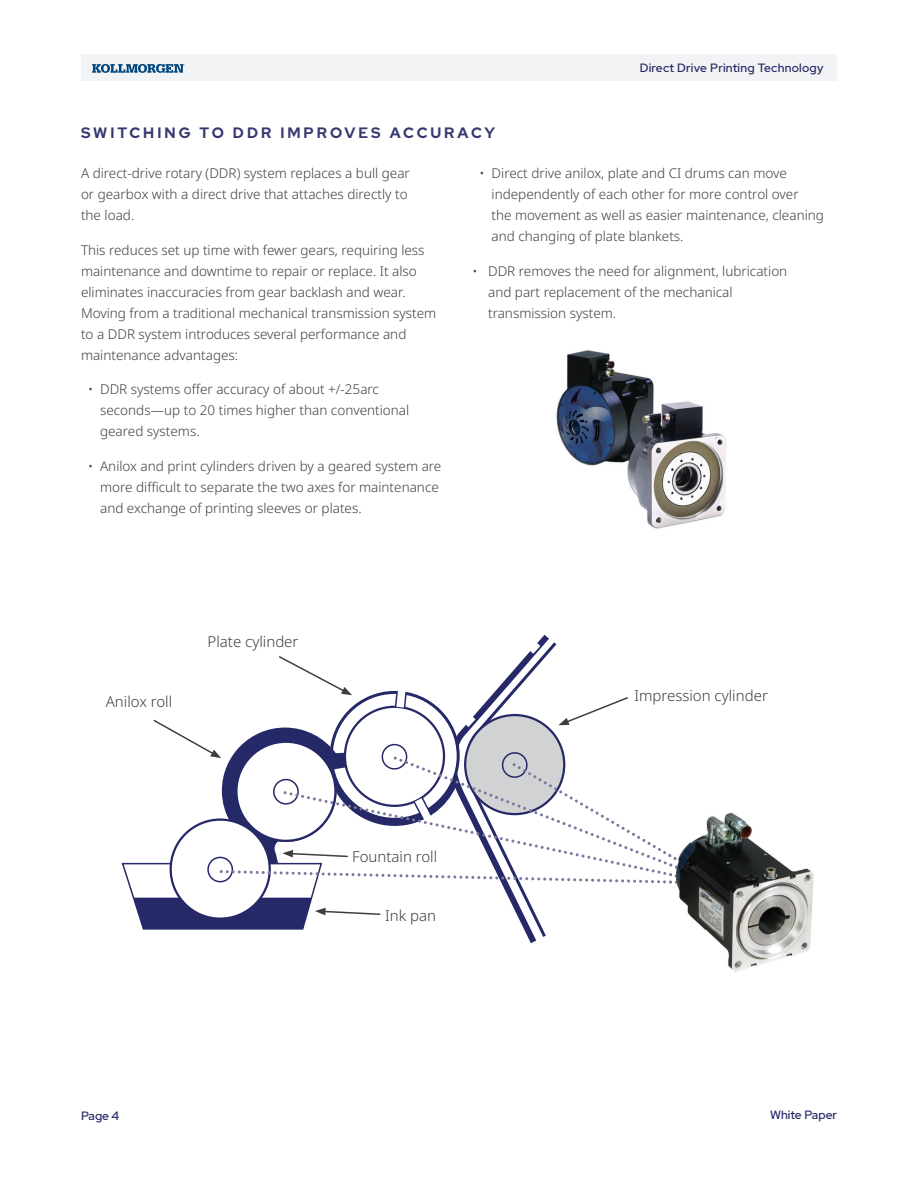
<style>
.page{position:relative;width:918px;height:1188px;background:#fff}
.page>*{position:absolute;margin:0;border:0;box-sizing:border-box;transform-origin:0 0}
.t1{font:300 15px "Noto Sans";color:#3e3e3f}
.t2{font:700 15px "Red Hat Display";letter-spacing:.2em;color:#353870}
.t3{font:300 13.5px/21px "Noto Sans";color:#3e3e3f}
.t4{font:500 12px "Red Hat Display";letter-spacing:.02em;color:#252967}
.t5{font:500 12px "Red Hat Display";color:#252967}
</style>
<div class="page">
<div style="left:81px;top:54px;width:756px;height:27px;background:#f2f3f4"></div>
<svg style="left:92px;top:64px;width:93px;height:9px"></svg>
<img style="left:556px;top:350px;width:170px;height:179px">
<img style="left:678px;top:812px;width:136px;height:160px">
<svg style="left:121px;top:634px;width:557px;height:309px"></svg>
<p class="t4" style="left:640px;top:60px;width:185px">Direct Drive Printing Technology</p>
<p class="t2" style="left:81px;top:123px;width:416px">SWITCHING TO DDR IMPROVES ACCURACY</p>
<p class="t3" style="left:81px;top:163px;width:330px">A direct-drive rotary (DDR) system replaces a bull gear or gearbox with a direct drive that attaches directly to the load.</p>
<p class="t3" style="left:81px;top:240px;width:357px">This reduces set up time with fewer gears, requiring less maintenance and downtime to repair or replace. It also eliminates inaccuracies from gear backlash and wear.<br>Moving from a traditional mechanical transmission system to a DDR system introduces several performance and maintenance advantages:</p>
<p class="t3" style="left:100px;top:379px;width:311px;text-indent:-12px">• DDR systems offer accuracy of about +/-25arc seconds—up to 20 times higher than conventional geared systems.</p>
<p class="t3" style="left:100px;top:456px;width:343px;text-indent:-12px">• Anilox and print cylinders driven by a geared system are more difficult to separate the two axes for maintenance and exchange of printing sleeves or plates.</p>
<p class="t3" style="left:492px;top:163px;width:334px;text-indent:-12px">• Direct drive anilox, plate and CI drums can move independently of each other for more control over<br>the movement as well as easier maintenance, cleaning and changing of plate blankets.</p>
<p class="t3" style="left:488px;top:261px;width:301px;text-indent:-16px">• DDR removes the need for alignment, lubrication and part replacement of the mechanical transmission system.</p>
<p class="t1" style="left:208px;top:631px;width:92px">Plate cylinder</p>
<p class="t1" style="left:106px;top:691px;width:68px">Anilox roll</p>
<p class="t1" style="left:634px;top:685px;width:135px">Impression cylinder</p>
<p class="t1" style="left:352px;top:846px;width:87px">Fountain roll</p>
<p class="t1" style="left:385px;top:905px;width:52px">Ink pan</p>
<p class="t4" style="left:81px;top:1108px;width:40px">Page 4</p>
<p class="t5" style="left:770px;top:1107px;width:68px">White Paper</p>
</div>
